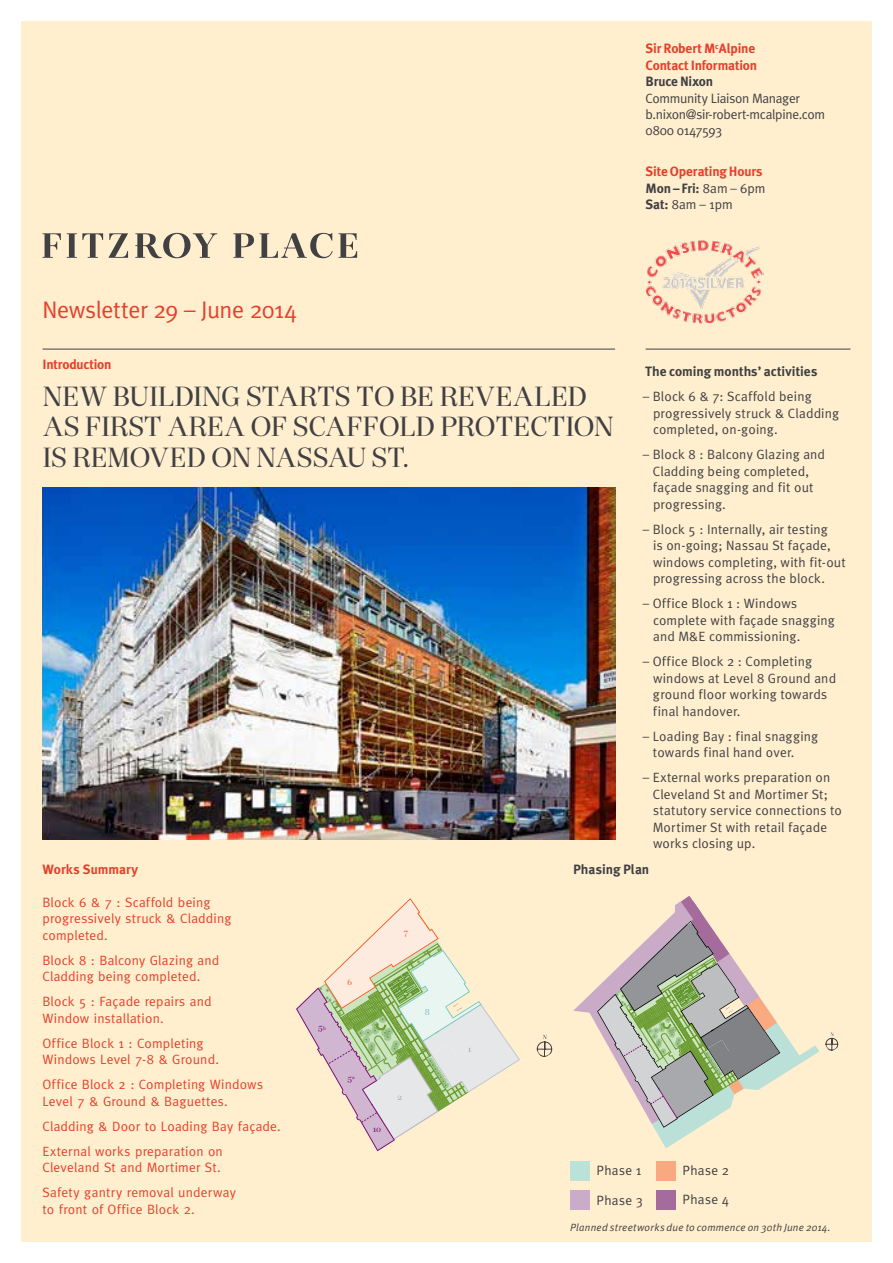
<style>
.page{position:relative;width:893px;height:1263px;background:#fff}
.page>*{position:absolute;margin:0;border:0;box-sizing:border-box;transform-origin:0 0}
.t1{font:27.6px/30.6px "Narziss Text";letter-spacing:-.015em;color:#414042}
.t2{font:24px "Meta";letter-spacing:-.015em;color:#e4412b}
.t3{font:13.5px/16.5px "Meta";letter-spacing:.015em;color:#414042}
.t4{font:13.5px/16.5px "Meta";letter-spacing:.015em;color:#e4412b}
.t5{font:700 13.5px/16.5px "Meta Plus";letter-spacing:-.01em;color:#e4412b}
.t6{font:13.5px/16.5px "Meta";letter-spacing:-.02em;color:#414042}
.t7{font:700 13.5px "Meta Plus";color:#414042}
.t8{font:italic 10.5px "Meta Plus Normal";letter-spacing:.02em;color:#414042}
.t9{font:9.15px "Narziss Text";color:#7e0c6e}
.t10{font:9.15px "Narziss Text";color:#a7a9ac}
.t11{font:9.15px "Narziss Text";color:#f15d22}
.t12{font:9.15px "Narziss Text";color:#75c7b9}
.s1{color:#414042}
.s2{font-family:"Meta";font-weight:400;color:#414042}
.s3{font-family:"Meta Plus";font-weight:700}
.s4{font-size:5.25px}
</style>
<div class="page">
<div style="left:21px;top:21px;width:851px;height:1221px;background:#ffefcf"></div>
<hr style="left:43px;top:349px;width:572px;height:1px;background:#414042">
<hr style="left:646px;top:349px;width:204px;height:1px;background:#414042">
<svg style="left:135px;top:233px;width:82px;height:25px"></svg>
<svg style="left:43px;top:233px;width:18px;height:25px"></svg>
<svg style="left:67px;top:233px;width:61px;height:25px"></svg>
<svg style="left:233px;top:233px;width:124px;height:25px"></svg>
<svg style="left:296px;top:898px;width:224px;height:253px"></svg>
<svg style="left:537px;top:1035px;width:15px;height:21px"></svg>
<svg style="left:573px;top:896px;width:246px;height:252px"></svg>
<svg style="left:826px;top:1032px;width:12px;height:18px"></svg>
<div style="left:570px;top:1161px;width:19px;height:19px;background:#bbe2d9"></div>
<div style="left:656px;top:1161px;width:19px;height:20px;background:#f9a980"></div>
<div style="left:570px;top:1190px;width:19px;height:20px;background:#caabc9"></div>
<div style="left:656px;top:1190px;width:19px;height:20px;background:#a56b9c"></div>
<img style="left:43px;top:487px;width:572px;height:353px">
<img style="left:646px;top:240px;width:117px;height:83px">
<p class="t5" style="left:646px;top:40px;width:113px">Sir Robert M<sup>c</sup>Alpine<br>Contact Information</p>
<p class="t7" style="left:646px;top:74px;width:69px">Bruce Nixon</p>
<p class="t6" style="left:646px;top:89px;width:181px">Community Liaison Manager b.nixon@sir-robert-mcalpine.com<br>0800 0147593</p>
<p class="t5" style="left:646px;top:163px;width:121px">Site Operating Hours<br><span class="s1">Mon – Fri:</span> <span class="s2">8am – 6pm</span></p>
<p class="t3" style="left:646px;top:196px;width:89px"><span class="s3">Sat:</span> 8am – 1pm</p>
<h2 class="t2" style="left:43px;top:296px;width:256px">Newsletter 29 – June 2014</h2>
<p class="t5" style="left:43px;top:356px;width:70px">Introduction</p>
<h1 class="t1" style="left:43px;top:382px;width:572px">NEW BUILDING STARTS TO BE REVEALED<br>AS FIRST AREA OF SCAFFOLD PROTECTION<br>IS REMOVED ON NASSAU ST.</h1>
<p class="t7" style="left:645px;top:364px;width:174px">The coming months’ activities</p>
<p class="t3" style="left:653px;top:388px;width:188px;text-indent:-10px">– Block 6 &amp; 7: Scaffold being progressively struck &amp; Cladding completed, on-going.</p>
<p class="t3" style="left:653px;top:446px;width:174px;text-indent:-10px">– Block 8 : Balcony Glazing and<br>Cladding being completed, façade snagging and fit out progressing.</p>
<p class="t3" style="left:653px;top:521px;width:194px;text-indent:-10px">– Block 5 : Internally, air testing<br>is on-going; Nassau St façade, windows completing, with fit-out progressing across the block.</p>
<p class="t3" style="left:653px;top:595px;width:183px;text-indent:-10px">– Office Block 1 : Windows complete with façade snagging and M&amp;E commissioning.</p>
<p class="t3" style="left:653px;top:653px;width:185px;text-indent:-10px">– Office Block 2 : Completing windows at Level 8 Ground and ground floor working towards final handover.</p>
<p class="t3" style="left:653px;top:728px;width:167px;text-indent:-10px">– Loading Bay : final snagging towards final hand over.</p>
<p class="t3" style="left:653px;top:769px;width:191px;text-indent:-10px">– External works preparation on<br>Cleveland St and Mortimer St; statutory service connections to<br>Mortimer St with retail façade works closing up.</p>
<p class="t5" style="left:43px;top:861px;width:97px">Works Summary</p>
<p class="t4" style="left:43px;top:894px;width:190px">Block 6 &amp; 7 : Scaffold being progressively struck &amp; Cladding completed.</p>
<p class="t4" style="left:43px;top:952px;width:178px">Block 8 : Balcony Glazing and<br>Cladding being completed.</p>
<p class="t4" style="left:43px;top:993px;width:171px">Block 5 : Façade repairs and<br>Window installation.</p>
<p class="t4" style="left:43px;top:1035px;width:178px">Office Block 1 : Completing<br>Windows Level 7-8 &amp; Ground.</p>
<p class="t4" style="left:43px;top:1076px;width:222px">Office Block 2 : Completing Windows<br>Level 7 &amp; Ground &amp; Baguettes.</p>
<p class="t4" style="left:43px;top:1113px;width:240px;line-height:25px">Cladding &amp; Door to Loading Bay façade.<br>External works preparation on</p>
<p class="t4" style="left:43px;top:1155px;width:195px;line-height:25px">Cleveland St and Mortimer St.<br>Safety gantry removal underway</p>
<p class="t4" style="left:43px;top:1201px;width:154px">to front of Office Block 2.</p>
<p class="t9" style="left:318px;top:1022px;width:10px">5<span class="s4">b</span></p>
<p class="t11" style="left:347px;top:976px;width:7px">6</p>
<p class="t11" style="left:403px;top:927px;width:7px">7</p>
<p class="t12" style="left:425px;top:1007px;width:7px">8</p>
<p class="t9" style="left:347px;top:1072px;width:9px">5<sup>a</sup></p>
<p class="t9" style="left:372px;top:1124px;width:11px">10</p>
<p class="t10" style="left:397px;top:1092px;width:7px">2</p>
<p class="t10" style="left:467px;top:1044px;width:7px">1</p>
<p class="t7" style="left:573px;top:861px;width:78px">Phasing Plan</p>
<p class="t3" style="left:596px;top:1162px;width:46px">Phase 1</p>
<p class="t3" style="left:683px;top:1162px;width:48px">Phase 2</p>
<p class="t3" style="left:596px;top:1191px;width:48px">Phase 3</p>
<p class="t3" style="left:683px;top:1191px;width:48px">Phase 4</p>
<p class="t8" style="left:570px;top:1221px;width:262px">Planned streetworks due to commence on 30th June 2014.</p>
</div>
